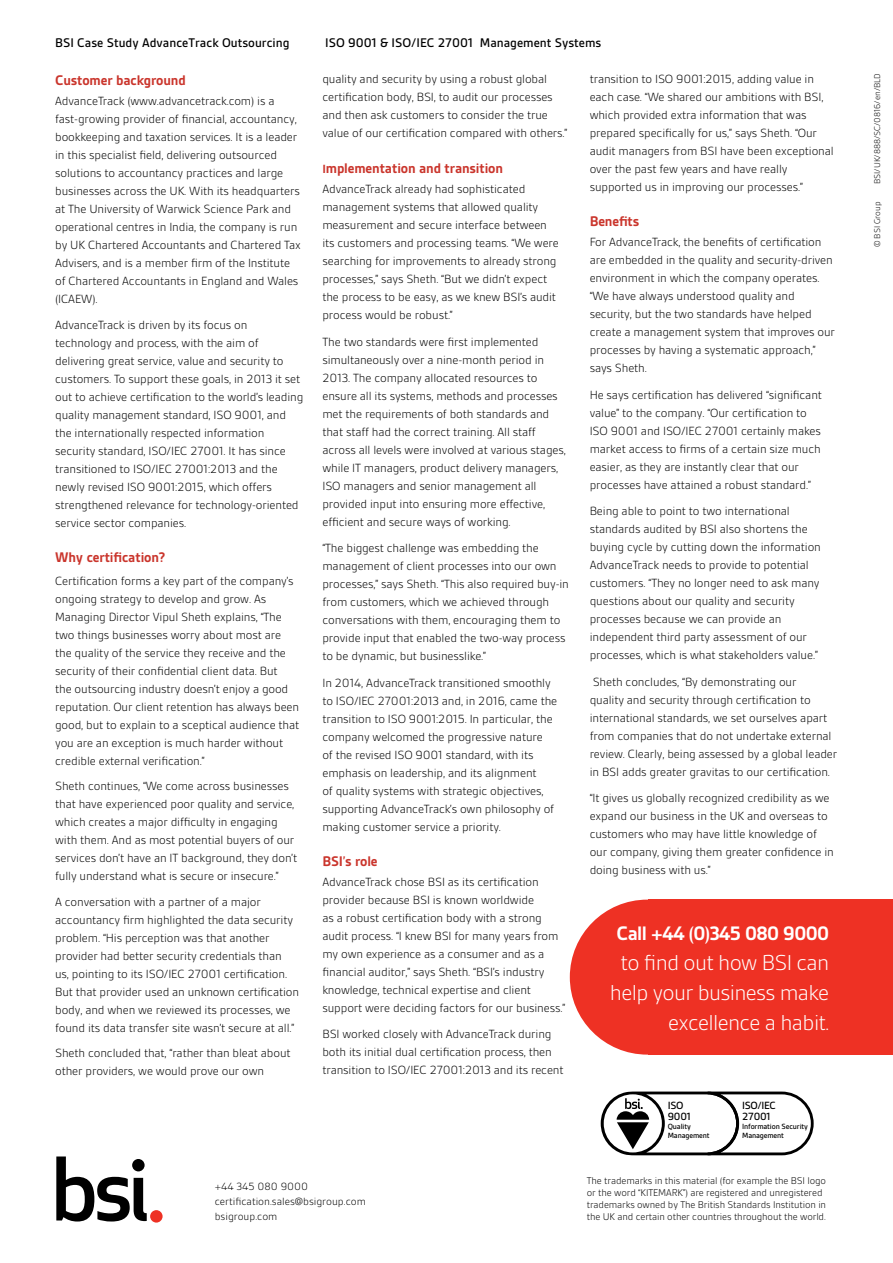
<style>
.page{position:relative;width:893px;height:1263px;background:#fff}
.page>*{position:absolute;margin:0;border:0;box-sizing:border-box;transform-origin:0 0}
.t1{font:300 23.25px/30px "BSI Gesta";letter-spacing:-.03em;color:#fff;text-align:right}
.t2{font:700 21px "BSI Gesta";letter-spacing:-.03em;color:#fff}
.t3{font:700 15px "BSI Gesta";letter-spacing:-.01em;color:#ca352c}
.t4{font:500 13.5px "BSI Gesta";color:#000}
.t5{font:300 12.75px/18px "BSI Gesta";letter-spacing:-.01em;color:#000}
.t6{font:300 11.25px/15px "BSI Gesta";color:#000}
.t7{font:500 11.25px/11.2px "BSI Gesta";letter-spacing:-.015em;color:#000}
.t8{font:300 10.5px/12px "BSI Gesta";letter-spacing:-.01em;color:#000}
.t9{font:300 9px "BSI Gesta";color:#000}
.t10{font:500 8.1px/9px "BSI Gesta";letter-spacing:-.015em;color:#000}
.s1{font-size:12.75px}
.s2{font-size:22.5px}
</style>
<div class="page">
<svg style="left:56px;top:1156px;width:91px;height:65px"></svg>
<div style="left:150px;top:1210px;width:13px;height:12px;background:#ee3124;border-radius:50%"></div>
<div style="left:649px;top:900px;width:244px;height:154px;background:#ee3124"></div>
<div style="left:570px;top:900px;width:155px;height:154px;background:#ee3124;border-radius:50%"></div>
<svg style="left:601px;top:1091px;width:213px;height:64px"></svg>
<p class="t4" style="left:55px;top:36px;width:236px">BSI Case Study AdvanceTrack Outsourcing</p>
<p class="t4" style="left:325px;top:36px;width:278px">ISO 9001 &amp; ISO/IEC 27001 Management Systems</p>
<p class="t3" style="left:55px;top:72px;width:132px">Customer background</p>
<p class="t5" style="left:55px;top:92px;width:247px">AdvanceTrack (www.advancetrack.com) is a fast-growing provider of financial, accountancy, bookkeeping and taxation services. It is a leader in this specialist field, delivering outsourced solutions to accountancy practices and large businesses across the UK. With its headquarters at The University of Warwick Science Park and operational centres in India, the company is run by UK Chartered Accountants and Chartered Tax Advisers, and is a member firm of the Institute of Chartered Accountants in England and Wales (ICAEW).</p>
<p class="t5" style="left:55px;top:316px;width:250px">AdvanceTrack is driven by its focus on technology and process, with the aim of delivering great service, value and security to customers. To support these goals, in 2013 it set out to achieve certification to the world’s leading quality management standard, ISO 9001, and the internationally respected information security standard, ISO/IEC 27001. It has since transitioned to ISO/IEC 27001:2013 and the newly revised ISO 9001:2015, which offers strengthened relevance for technology-oriented service sector companies.</p>
<p class="t3" style="left:55px;top:550px;width:112px">Why certification?</p>
<p class="t5" style="left:55px;top:571px;width:246px">Certification forms a key part of the company’s ongoing strategy to develop and grow. As Managing Director Vipul Sheth explains, “The two things businesses worry about most are the quality of the service they receive and the security of their confidential client data. But<br>the outsourcing industry doesn’t enjoy a good reputation. Our client retention has always been good, but to explain to a sceptical audience that you are an exception is much harder without credible external verification.”</p>
<p class="t5" style="left:55px;top:777px;width:244px">Sheth continues, “We come across businesses that have experienced poor quality and service, which creates a major difficulty in engaging with them. And as most potential buyers of our services don’t have an IT background, they don’t fully understand what is secure or insecure.”</p>
<p class="t5" style="left:55px;top:892px;width:245px">A conversation with a partner of a major accountancy firm highlighted the data security problem. “His perception was that another provider had better security credentials than<br>us, pointing to its ISO/IEC 27001 certification.<br>But that provider used an unknown certification body, and when we reviewed its processes, we found its data transfer site wasn’t secure at all.”</p>
<p class="t5" style="left:55px;top:1044px;width:237px">Sheth concluded that, “rather than bleat about other providers, we would prove our own</p>
<p class="t5" style="left:322px;top:70px;width:247px">quality and security by using a robust global certification body, BSI, to audit our processes and then ask customers to consider the true value of our certification compared with others.”</p>
<p class="t3" style="left:322px;top:160px;width:182px"><span class="s1">I</span>mplementation and transition</p>
<p class="t5" style="left:322px;top:180px;width:238px">AdvanceTrack already had sophisticated management systems that allowed quality measurement and secure interface between its customers and processing teams. “We were searching for improvements to already strong processes,” says Sheth. “But we didn’t expect the process to be easy, as we knew BSI’s audit process would be robust.”</p>
<p class="t5" style="left:322px;top:333px;width:245px">The two standards were first implemented simultaneously over a nine-month period in 2013. The company allocated resources to ensure all its systems, methods and processes met the requirements of both standards and that staff had the correct training. All staff across all levels were involved at various stages, while IT managers, product delivery managers, ISO managers and senior management all provided input into ensuring more effective, efficient and secure ways of working.</p>
<p class="t5" style="left:322px;top:539px;width:248px">“The biggest challenge was embedding the management of client processes into our own processes,” says Sheth. “This also required buy-in from customers, which we achieved through conversations with them, encouraging them to provide input that enabled the two-way process to be dynamic, but businesslike.”</p>
<p class="t5" style="left:322px;top:674px;width:236px">In 2014, AdvanceTrack transitioned smoothly to ISO/IEC 27001:2013 and, in 2016, came the transition to ISO 9001:2015. In particular, the company welcomed the progressive nature<br>of the revised ISO 9001 standard, with its emphasis on leadership, and its alignment<br>of quality systems with strategic objectives, supporting AdvanceTrack’s own philosophy of making customer service a priority.</p>
<p class="t3" style="left:322px;top:853px;width:57px">BSI’s role</p>
<p class="t5" style="left:322px;top:873px;width:244px">AdvanceTrack chose BSI as its certification provider because BSI is known worldwide<br>as a robust certification body with a strong audit process. “I knew BSI for many years from my own experience as a consumer and as a financial auditor,” says Sheth. “BSI’s industry knowledge, technical expertise and client support were deciding factors for our business.”</p>
<p class="t5" style="left:322px;top:1025px;width:243px">BSI worked closely with AdvanceTrack during both its initial dual certification process, then transition to ISO/IEC 27001:2013 and its recent</p>
<p class="t6" style="left:215px;top:1178px;width:153px">+44 345 080 9000 certification.sales@bsigroup.com bsigroup.com</p>
<p class="t5" style="left:590px;top:70px;width:246px">transition to ISO 9001:2015, adding value in each case. “We shared our ambitions with BSI, which provided extra information that was prepared specifically for us,” says Sheth. “Our audit managers from BSI have been exceptional over the past few years and have really supported us in improving our processes.”</p>
<p class="t3" style="left:590px;top:213px;width:51px">Benefits</p>
<p class="t5" style="left:590px;top:233px;width:247px">For AdvanceTrack, the benefits of certification are embedded in the quality and security-driven environment in which the company operates. “We have always understood quality and security, but the two standards have helped create a management system that improves our processes by having a systematic approach,” says Sheth.</p>
<p class="t5" style="left:590px;top:386px;width:234px">He says certification has delivered “significant value” to the company. “Our certification to ISO 9001 and ISO/IEC 27001 certainly makes market access to firms of a certain size much easier, as they are instantly clear that our processes have attained a robust standard.”</p>
<p class="t5" style="left:590px;top:502px;width:233px">Being able to point to two international standards audited by BSI also shortens the buying cycle by cutting down the information AdvanceTrack needs to provide to potential customers. “They no longer need to ask many questions about our quality and security processes because we can provide an independent third party assessment of our processes, which is what stakeholders value.”</p>
<p class="t5" style="left:590px;top:673px;width:249px">Sheth concludes, “By demonstrating our<br>quality and security through certification to international standards, we set ourselves apart from companies that do not undertake external review. Clearly, being assessed by a global leader in BSI adds greater gravitas to our certification.</p>
<p class="t5" style="left:590px;top:789px;width:246px">“It gives us globally recognized credibility as we expand our business in the UK and overseas to customers who may have little knowledge of our company, giving them greater confidence in doing business with us.”</p>
<h2 class="t2" style="left:617px;top:922px;width:214px">Call +44 (0)345 080 9000</h2>
<h1 class="t1" style="left:610px;top:947px;width:221px">to find out how BSI can help your business make excellence a habit<span class="s2">.</span></h1>
<p class="t7" style="left:668px;top:1099px;width:25px">ISO<br>9001</p>
<p class="t10" style="left:668px;top:1122px;width:43px">Quality<br>Management</p>
<p class="t7" style="left:742px;top:1099px;width:35px">ISO/IEC<br>27001</p>
<p class="t10" style="left:742px;top:1122px;width:67px">Information Security<br>Management</p>
<p class="t8" style="left:587px;top:1175px;width:241px">The trademarks in this material (for example the BSI logo or the word “KITEMARK”) are registered and unregistered trademarks owned by The British Standards Institution in the UK and certain other countries throughout the world.</p>
<p class="t9" style="left:873px;top:184px;width:112px;rotate:-90deg">BSI/UK/888/SC/0816/en/BLD</p>
<p class="t9" style="left:873px;top:247px;width:47px;rotate:-90deg">© BSI Group</p>
</div>
